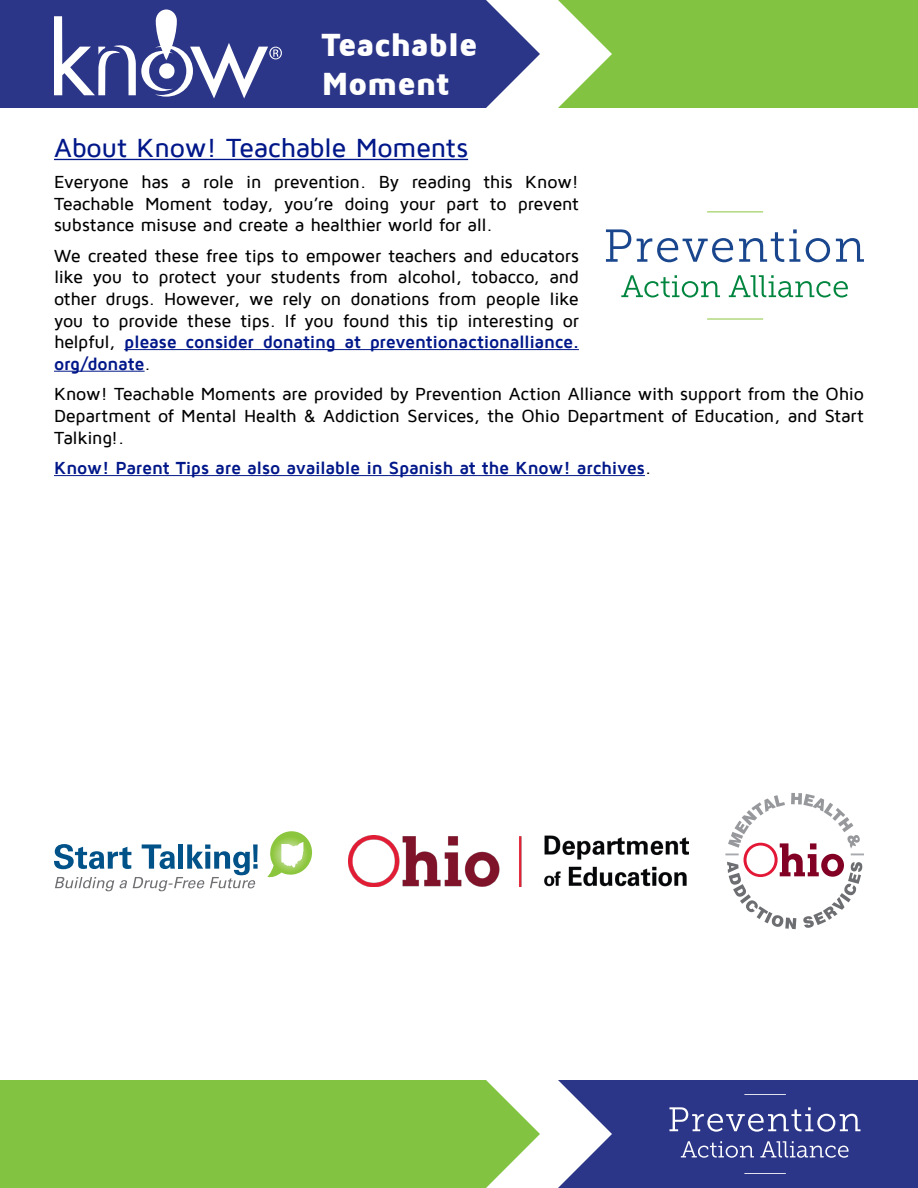
<style>
.page{position:relative;width:918px;height:1188px;background:#fff}
.page>*{position:absolute;margin:0;border:0;box-sizing:border-box;transform-origin:0 0}
.t1{font:900 33px/39.6px "Maven Pro";letter-spacing:-.015em;color:#fff}
.t2{font:500 27px "Maven Pro";letter-spacing:-.015em;color:#001789}
.t3{font:500 18px/21.6px "Maven Pro";letter-spacing:-.015em;color:#000;text-align:justify}
.t4{font:700 18px "Maven Pro";letter-spacing:-.015em;color:#001789}
.s1{font-weight:700;color:#001789}
.s2{font-weight:500;color:#000}
</style>
<div class="page">
<div style="left:0;top:1080px;width:540px;height:108px;background:#82c341"></div>
<svg style="left:0;top:0;width:540px;height:108px;fill:#2c3688"></svg>
<svg style="left:558px;top:0;width:360px;height:108px"></svg>
<svg style="left:558px;top:1080px;width:360px;height:108px"></svg>
<hr style="left:744px;top:1094px;width:42px;height:1px;background:#fff">
<hr style="left:744px;top:1173px;width:42px;height:1px;background:#fff">
<svg style="left:54px;top:10px;width:228px;height:88px"></svg>
<hr style="left:54px;top:159px;width:414px;height:1px;background:#001789">
<hr style="left:124px;top:349px;width:455px;height:1px;background:#001789">
<hr style="left:54px;top:371px;width:91px;height:1px;background:#001789">
<hr style="left:54px;top:475px;width:591px;height:1px;background:#001789">
<svg style="left:606px;top:229px;width:25px;height:33px"></svg>
<svg style="left:637px;top:238px;width:96px;height:24px"></svg>
<svg style="left:739px;top:229px;width:61px;height:33px"></svg>
<svg style="left:806px;top:238px;width:24px;height:24px"></svg>
<svg style="left:836px;top:238px;width:28px;height:24px"></svg>
<svg style="left:621px;top:275px;width:99px;height:23px"></svg>
<svg style="left:729px;top:275px;width:119px;height:23px"></svg>
<hr style="left:707px;top:211px;width:56px;height:1px;background:#8dc63f">
<hr style="left:707px;top:319px;width:56px;height:1px;background:#8dc63f">
<svg style="left:54px;top:844px;width:204px;height:47px"></svg>
<svg style="left:267px;top:831px;width:45px;height:47px"></svg>
<svg style="left:725px;top:793px;width:139px;height:136px"></svg>
<img style="left:349px;top:836px;width:340px;height:51px">
<h1 class="t1" style="left:321px;top:25px;width:158px">Teachable<br>Moment</h1>
<h2 class="t2" style="left:54px;top:134px;width:416px">About Know! Teachable Moments</h2>
<p class="t3" style="left:54px;top:171px;width:526px">Everyone has a role in prevention. By reading this Know!<br>Teachable Moment today, you’re doing your part to prevent substance misuse and create a healthier world for all.</p>
<p class="t3" style="left:54px;top:245px;width:527px">We created these free tips to empower teachers and educators like you to protect your students from alcohol, tobacco, and other drugs. However, we rely on donations from people like you to provide these tips. If you found this tip interesting or helpful, <span class="s1">please consider donating at preventionactionalliance. org/donate</span>.</p>
<p class="t3" style="left:54px;top:384px;width:812px">Know! Teachable Moments are provided by Prevention Action Alliance with support from the Ohio Department of Mental Health &amp; Addiction Services, the Ohio Department of Education, and Start Talking!.</p>
<p class="t4" style="left:54px;top:459px;width:599px">Know! Parent Tips are also available in Spanish at the Know! archives<span class="s2">.</span></p>
</div>
